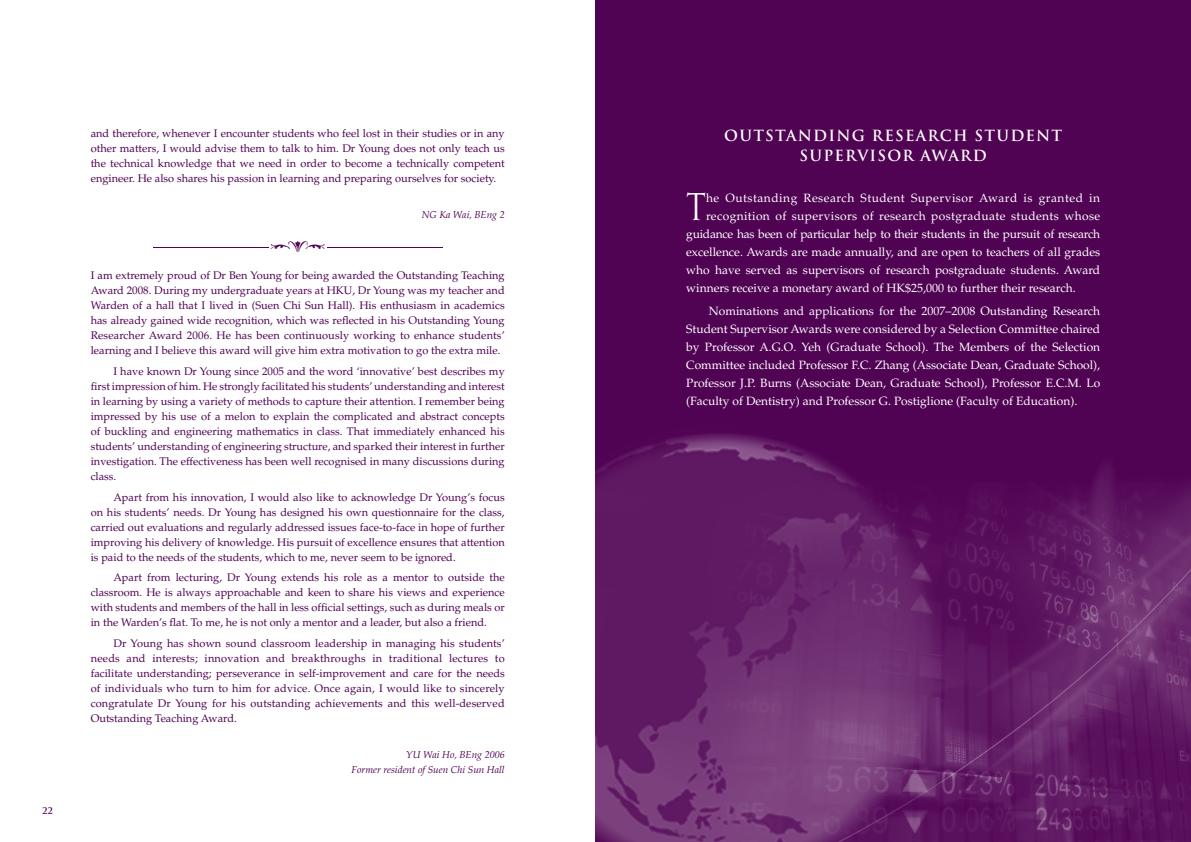
<style>
.page{position:relative;width:1191px;height:842px;background:#fff}
.page>*{position:absolute;margin:0;border:0;box-sizing:border-box;transform-origin:0 0}
.t1{font:35.9px "Trajan";color:#fff;scale:.8 1}
.t2{font:700 15px/20px "Trajan";letter-spacing:.08em;color:#fff;text-align:center}
.t3{font:12px/18px "Palatino";color:#fff;text-align:justify}
.t4{font:12px "Palatino";letter-spacing:-.02em;color:#fff}
.t5{font:12px "Palatino";letter-spacing:.03em;color:#fff}
.t6{font:12px "Palatino";letter-spacing:.04em;color:#fff}
.t7{font:300 11.5px "Palatino";color:#500253;scale:10 1}
.t8{font:11px/15px "Palatino";color:#500253;text-align:justify}
.t9{font:italic 10px/15px "Palatino";color:#500253;text-align:right}
</style>
<div class="page">
<img style="left:595px;top:0;width:596px;height:842px">
<div style="left:685px;top:129px;width:416px;height:281px;background:#500253"></div>
<p class="t8" style="left:91px;top:126px;width:415px">and therefore, whenever I encounter students who feel lost in their studies or in any other matters, I would advise them to talk to him. Dr Young does not only teach us the technical knowledge that we need in order to become a technically competent engineer. He also shares his passion in learning and preparing ourselves for society.</p>
<p class="t9" style="left:422px;top:207px;width:84px">NG Ka Wai, BEng 2</p>
<p class="t7" style="left:153px;top:240px;width:13px">—</p>
<p class="t7" style="left:327px;top:240px;width:13px">—</p>
<p class="t8" style="left:91px;top:268px;width:415px">I am extremely proud of Dr Ben Young for being awarded the Outstanding Teaching Award 2008. During my undergraduate years at HKU, Dr Young was my teacher and Warden of a hall that I lived in (Suen Chi Sun Hall). His enthusiasm in academics has already gained wide recognition, which was reflected in his Outstanding Young Researcher Award 2006. He has been continuously working to enhance students’ learning and I believe this award will give him extra motivation to go the extra mile.</p>
<p class="t8" style="left:91px;top:364px;width:415px;text-indent:23px">I have known Dr Young since 2005 and the word ‘innovative’ best describes my first impression of him. He strongly facilitated his students’ understanding and interest in learning by using a variety of methods to capture their attention. I remember being impressed by his use of a melon to explain the complicated and abstract concepts of buckling and engineering mathematics in class. That immediately enhanced his students’ understanding of engineering structure, and sparked their interest in further investigation. The effectiveness has been well recognised in many discussions during class.</p>
<p class="t8" style="left:91px;top:490px;width:415px;text-indent:23px">Apart from his innovation, I would also like to acknowledge Dr Young’s focus on his students’ needs. Dr Young has designed his own questionnaire for the class, carried out evaluations and regularly addressed issues face-to-face in hope of further improving his delivery of knowledge. His pursuit of excellence ensures that attention is paid to the needs of the students, which to me, never seem to be ignored.</p>
<p class="t8" style="left:91px;top:570px;width:415px;text-indent:23px">Apart from lecturing, Dr Young extends his role as a mentor to outside the classroom. He is always approachable and keen to share his views and experience with students and members of the hall in less official settings, such as during meals or in the Warden’s flat. To me, he is not only a mentor and a leader, but also a friend.</p>
<p class="t8" style="left:91px;top:636px;width:415px;text-indent:23px">Dr Young has shown sound classroom leadership in managing his students’ needs and interests; innovation and breakthroughs in traditional lectures to facilitate understanding; perseverance in self-improvement and care for the needs of individuals who turn to him for advice. Once again, I would like to sincerely congratulate Dr Young for his outstanding achievements and this well-deserved Outstanding Teaching Award.</p>
<p class="t9" style="left:351px;top:747px;width:155px">YU Wai Ho, BEng 2006<br>Former resident of Suen Chi Sun Hall</p>
<h1 class="t2" style="left:724px;top:125px;width:339px">OUTSTANDING RESEARCH STUDENT<br>SUPERVISOR AWARD</h1>
<p class="t1" style="left:686px;top:185px;width:26px">T</p>
<p class="t6" style="left:706px;top:190px;width:395px">he Outstanding Research Student Supervisor Award is granted in</p>
<p class="t5" style="left:706px;top:208px;width:396px">recognition of supervisors of research postgraduate students whose</p>
<p class="t4" style="left:686px;top:226px;width:415px">guidance has been of particular help to their students in the pursuit of research</p>
<p class="t3" style="left:686px;top:243px;width:415px">excellence. Awards are made annually, and are open to teachers of all grades</p>
<p class="t3" style="left:686px;top:261px;width:415px">who have served as supervisors of research postgraduate students. Award</p>
<p class="t3" style="left:686px;top:279px;width:391px">winners receive a monetary award of HK$25,000 to further their research.</p>
<p class="t3" style="left:686px;top:302px;width:415px;text-indent:23px">Nominations and applications for the 2007–2008 Outstanding Research Student Supervisor Awards were considered by a Selection Committee chaired by Professor A.G.O. Yeh (Graduate School). The Members of the Selection Committee included Professor F.C. Zhang (Associate Dean, Graduate School), Professor J.P. Burns (Associate Dean, Graduate School), Professor E.C.M. Lo (Faculty of Dentistry) and Professor G. Postiglione (Faculty of Education).</p>
</div>
